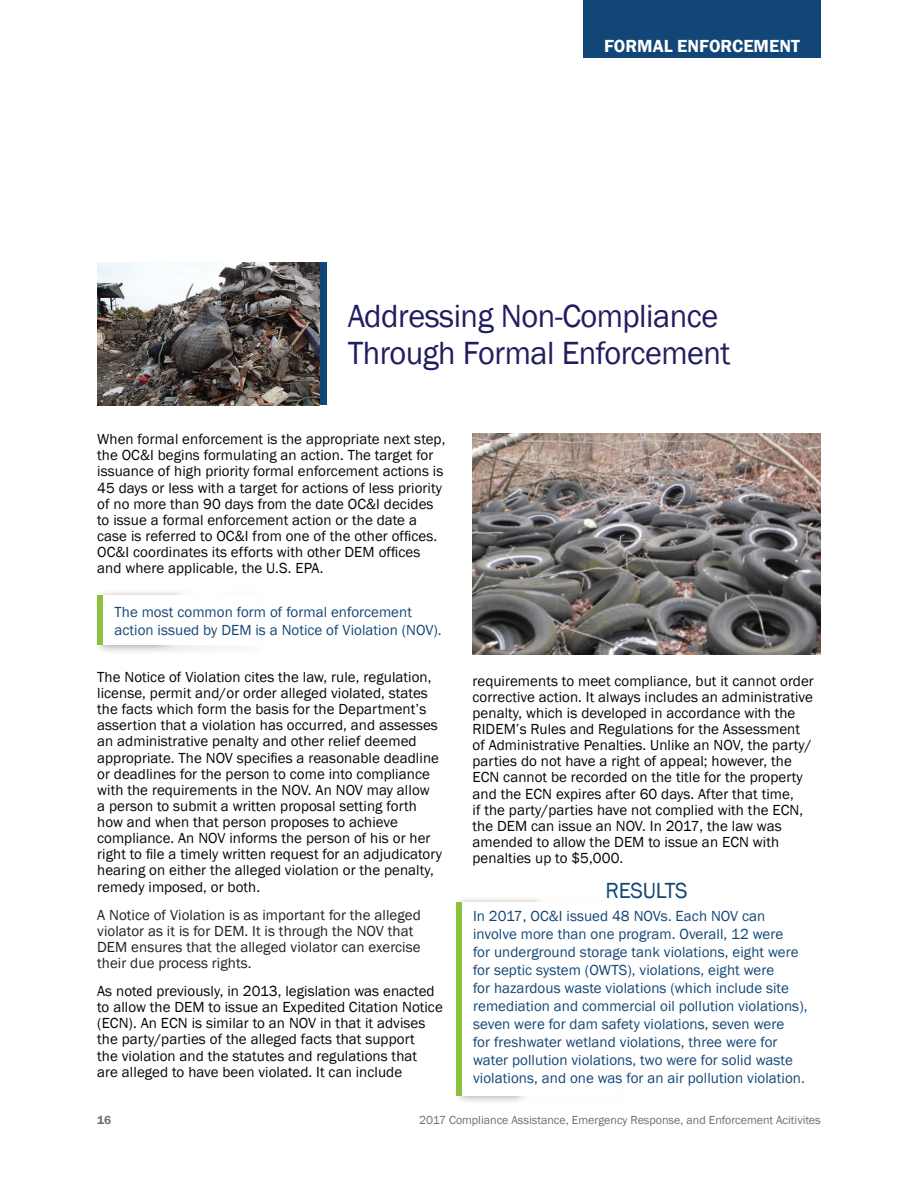
<style>
.page{position:relative;width:918px;height:1188px;background:#fff}
.page>*{position:absolute;margin:0;border:0;box-sizing:border-box;transform-origin:0 0}
.t1{font:33px/37.5px "Franklin Gothic";letter-spacing:-.015em;color:#211e5f}
.t2{font:22.5px "Franklin Gothic";letter-spacing:-.015em;color:#114676}
.t3{font:600 18px "Franklin Gothic";color:#fff}
.t4{font:15px/16.2px "Franklin Gothic";letter-spacing:.005em;color:#040503}
.t5{font:15px/18px "Franklin Gothic";letter-spacing:.005em;color:#114676}
.t6{font:15px/16.2px "Franklin Gothic";letter-spacing:.005em;color:#231f20}
.t7{font:12px "Franklin Gothic";color:#6c6d70}
.t8{font:600 12px "Franklin Gothic";color:#6c6d70}
</style>
<div class="page">
<div style="left:94px;top:589px;width:173px;height:66px;background:#231f20;opacity:.75"></div>
<div style="left:101px;top:595px;width:157px;height:50px;background:#fff"></div>
<div style="left:453px;top:895px;width:173px;height:211px;background:#231f20;opacity:.75"></div>
<div style="left:460px;top:902px;width:156px;height:194px;background:#fff"></div>
<div style="left:97px;top:595px;width:6px;height:50px;background:#8cc03e"></div>
<div style="left:456px;top:902px;width:6px;height:194px;background:#8cc03e"></div>
<svg style="left:154px;top:589px;width:113px;height:66px"></svg>
<svg style="left:513px;top:895px;width:113px;height:211px"></svg>
<img style="left:97px;top:262px;width:223px;height:143px">
<div style="left:320px;top:262px;width:6px;height:143px;background:#114676"></div>
<div style="left:583px;top:0;width:238px;height:58px;background:#114676"></div>
<img style="left:473px;top:434px;width:348px;height:220px">
<p class="t3" style="left:604px;top:34px;width:197px">FORMAL ENFORCEMENT</p>
<h1 class="t1" style="left:348px;top:298px;width:384px">Addressing Non-Compliance<br>Through Formal Enforcement</h1>
<p class="t4" style="left:97px;top:431px;width:350px">When formal enforcement is the appropriate next step, the OC&amp;I begins formulating an action. The target for issuance of high priority formal enforcement actions is 45 days or less with a target for actions of less priority of no more than 90 days from the date OC&amp;I decides to issue a formal enforcement action or the date a case is referred to OC&amp;I from one of the other offices.<br>OC&amp;I coordinates its efforts with other DEM offices and where applicable, the U.S. EPA.</p>
<p class="t5" style="left:114px;top:603px;width:329px">The most common form of formal enforcement action issued by DEM is a Notice of Violation (NOV).</p>
<p class="t4" style="left:97px;top:669px;width:346px">The Notice of Violation cites the law, rule, regulation, license, permit and/or order alleged violated, states the facts which form the basis for the Department’s assertion that a violation has occurred, and assesses an administrative penalty and other relief deemed appropriate. The NOV specifies a reasonable deadline or deadlines for the person to come into compliance with the requirements in the NOV. An NOV may allow<br>a person to submit a written proposal setting forth how and when that person proposes to achieve compliance. An NOV informs the person of his or her right to file a timely written request for an adjudicatory hearing on either the alleged violation or the penalty, remedy imposed, or both.</p>
<p class="t6" style="left:97px;top:907px;width:325px">A Notice of Violation is as important for the alleged violator as it is for DEM. It is through the NOV that DEM ensures that the alleged violator can exercise their due process rights.</p>
<p class="t4" style="left:97px;top:983px;width:347px">As noted previously, in 2013, legislation was enacted to allow the DEM to issue an Expedited Citation Notice (ECN). An ECN is similar to an NOV in that it advises the party/parties of the alleged facts that support<br>the violation and the statutes and regulations that<br>are alleged to have been violated. It can include</p>
<p class="t4" style="left:472px;top:673px;width:343px">requirements to meet compliance, but it cannot order corrective action. It always includes an administrative penalty, which is developed in accordance with the RIDEM’s Rules and Regulations for the Assessment of Administrative Penalties. Unlike an NOV, the party/ parties do not have a right of appeal; however, the ECN cannot be recorded on the title for the property and the ECN expires after 60 days. After that time,<br>if the party/parties have not complied with the ECN, the DEM can issue an NOV. In 2017, the law was amended to allow the DEM to issue an ECN with penalties up to $5,000.</p>
<h2 class="t2" style="left:606px;top:876px;width:84px">RESULTS</h2>
<p class="t5" style="left:473px;top:908px;width:336px">In 2017, OC&amp;I issued 48 NOVs. Each NOV can involve more than one program. Overall, 12 were<br>for underground storage tank violations, eight were for septic system (OWTS), violations, eight were<br>for hazardous waste violations (which include site remediation and commercial oil pollution violations), seven were for dam safety violations, seven were<br>for freshwater wetland violations, three were for water pollution violations, two were for solid waste violations, and one was for an air pollution violation.</p>
<p class="t7" style="left:419px;top:1112px;width:403px">2017 Compliance Assistance, Emergency Response, and Enforcement Acitivites</p>
<p class="t8" style="left:97px;top:1113px;width:15px">16</p>
</div>
